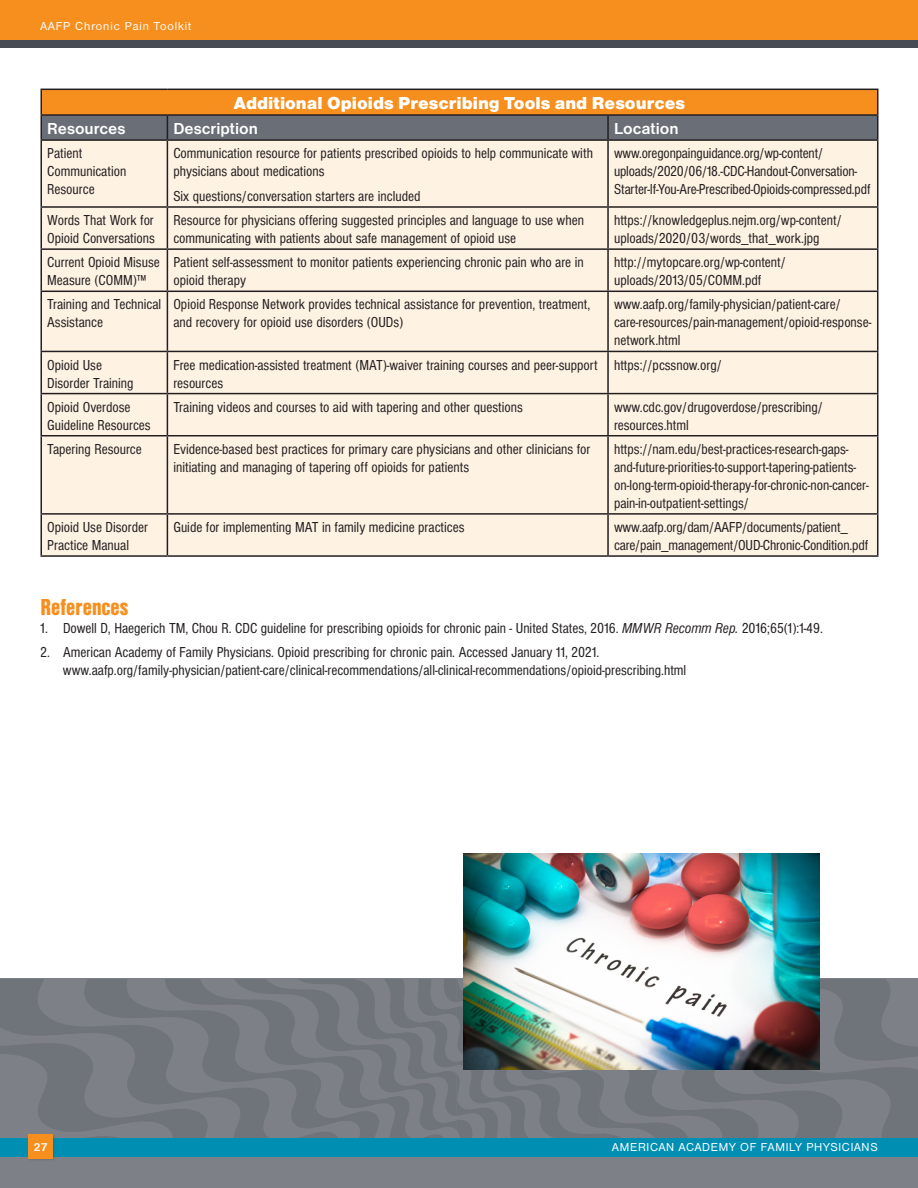
<style>
.page{position:relative;width:918px;height:1188px;background:#fff}
.page>*{position:absolute;margin:0;border:0;box-sizing:border-box;transform-origin:0 0}
.t1{font:24px "Nimbus San D Blac Cond";color:#f68f1e}
.t2{font:18px "Nimbus San D Blac";color:#fff}
.t3{font:700 16.5px "Nimbus San D";color:#fff}
.t4{font:condensed 15px/18px "Nimbus San D";color:#231f20}
.t5{font:12px "Nimbus San D";letter-spacing:.06em;color:#fff}
.t6{font:12px "Nimbus San D";letter-spacing:.08em;color:#fff}
.t7{font:700 12px "Nimbus San D";color:#fff}
.s1{font-style:italic}
</style>
<div class="page">
<div style="left:0;top:978px;width:918px;height:210px;background:linear-gradient(to right,#767b82,#757c83)"></div>
<img style="left:463px;top:853px;width:357px;height:216px">
<div style="left:0;top:1138px;width:918px;height:18px;background:#008fb3"></div>
<div style="left:28px;top:1134px;width:27px;height:28px;background:#231f20;opacity:.15"></div>
<div style="left:28px;top:1135px;width:25px;height:24px;background:#f68f1e"></div>
<div style="left:0;top:0;width:918px;height:48px;background:#f68f1e"></div>
<div style="left:0;top:40px;width:918px;height:8px;background:#464b54"></div>
<div style="left:42px;top:141px;width:835px;height:414px;background:#fef2e3"></div>
<hr style="left:40px;top:114px;width:127px;height:2px;background:#231f20">
<hr style="left:40px;top:116px;width:2px;height:23px;background:#231f20">
<hr style="left:40px;top:139px;width:127px;height:2px;background:#231f20">
<hr style="left:40px;top:141px;width:2px;height:65px;background:#231f20">
<hr style="left:167px;top:139px;width:441px;height:2px;background:#231f20">
<hr style="left:167px;top:141px;width:1px;height:65px;background:#231f20">
<hr style="left:608px;top:139px;width:270px;height:2px;background:#231f20">
<hr style="left:607px;top:141px;width:2px;height:65px;background:#231f20">
<hr style="left:877px;top:141px;width:1px;height:65px;background:#231f20">
<hr style="left:40px;top:206px;width:127px;height:2px;background:#231f20">
<hr style="left:40px;top:208px;width:2px;height:40px;background:#231f20">
<hr style="left:167px;top:206px;width:441px;height:2px;background:#231f20">
<hr style="left:167px;top:208px;width:1px;height:40px;background:#231f20">
<hr style="left:608px;top:206px;width:270px;height:2px;background:#231f20">
<hr style="left:607px;top:208px;width:2px;height:40px;background:#231f20">
<hr style="left:877px;top:208px;width:1px;height:40px;background:#231f20">
<hr style="left:40px;top:248px;width:127px;height:2px;background:#231f20">
<hr style="left:40px;top:250px;width:2px;height:41px;background:#231f20">
<hr style="left:167px;top:248px;width:441px;height:2px;background:#231f20">
<hr style="left:167px;top:250px;width:1px;height:41px;background:#231f20">
<hr style="left:608px;top:248px;width:270px;height:2px;background:#231f20">
<hr style="left:607px;top:250px;width:2px;height:41px;background:#231f20">
<hr style="left:877px;top:250px;width:1px;height:41px;background:#231f20">
<hr style="left:40px;top:291px;width:127px;height:1px;background:#231f20">
<hr style="left:40px;top:292px;width:2px;height:59px;background:#231f20">
<hr style="left:167px;top:291px;width:441px;height:1px;background:#231f20">
<hr style="left:167px;top:292px;width:1px;height:59px;background:#231f20">
<hr style="left:608px;top:291px;width:270px;height:1px;background:#231f20">
<hr style="left:607px;top:292px;width:2px;height:59px;background:#231f20">
<hr style="left:877px;top:292px;width:1px;height:59px;background:#231f20">
<hr style="left:40px;top:351px;width:127px;height:1px;background:#231f20">
<hr style="left:40px;top:352px;width:2px;height:41px;background:#231f20">
<hr style="left:167px;top:351px;width:441px;height:1px;background:#231f20">
<hr style="left:167px;top:352px;width:1px;height:41px;background:#231f20">
<hr style="left:608px;top:351px;width:270px;height:1px;background:#231f20">
<hr style="left:607px;top:352px;width:2px;height:41px;background:#231f20">
<hr style="left:877px;top:352px;width:1px;height:41px;background:#231f20">
<hr style="left:40px;top:393px;width:127px;height:1px;background:#231f20">
<hr style="left:40px;top:394px;width:2px;height:41px;background:#231f20">
<hr style="left:167px;top:393px;width:441px;height:1px;background:#231f20">
<hr style="left:167px;top:394px;width:1px;height:41px;background:#231f20">
<hr style="left:608px;top:393px;width:270px;height:1px;background:#231f20">
<hr style="left:607px;top:394px;width:2px;height:41px;background:#231f20">
<hr style="left:877px;top:394px;width:1px;height:41px;background:#231f20">
<hr style="left:40px;top:435px;width:127px;height:1px;background:#231f20">
<hr style="left:40px;top:436px;width:2px;height:77px;background:#231f20">
<hr style="left:167px;top:435px;width:441px;height:1px;background:#231f20">
<hr style="left:167px;top:436px;width:1px;height:77px;background:#231f20">
<hr style="left:608px;top:435px;width:270px;height:1px;background:#231f20">
<hr style="left:607px;top:436px;width:2px;height:77px;background:#231f20">
<hr style="left:877px;top:436px;width:1px;height:77px;background:#231f20">
<hr style="left:40px;top:513px;width:127px;height:2px;background:#231f20">
<hr style="left:40px;top:515px;width:2px;height:40px;background:#231f20">
<hr style="left:167px;top:513px;width:441px;height:2px;background:#231f20">
<hr style="left:167px;top:515px;width:1px;height:40px;background:#231f20">
<hr style="left:607px;top:515px;width:2px;height:40px;background:#231f20">
<hr style="left:40px;top:555px;width:127px;height:2px;background:#231f20">
<hr style="left:167px;top:555px;width:441px;height:2px;background:#231f20">
<hr style="left:40px;top:89px;width:127px;height:1px;background:#231f20">
<hr style="left:40px;top:90px;width:2px;height:24px;background:#231f20">
<hr style="left:167px;top:89px;width:441px;height:1px;background:#231f20">
<hr style="left:608px;top:89px;width:270px;height:1px;background:#231f20">
<svg style="left:41px;top:90px;width:837px;height:50px;background:#a97a47"></svg>
<hr style="left:608px;top:513px;width:270px;height:2px;background:#231f20">
<hr style="left:877px;top:515px;width:1px;height:40px;background:#231f20">
<hr style="left:608px;top:555px;width:270px;height:2px;background:#231f20">
<p class="t6" style="left:40px;top:19px;width:152px">AAFP Chronic Pain Toolkit</p>
<p class="t2" style="left:234px;top:93px;width:453px">Additional Opioids Prescribing Tools and Resources</p>
<p class="t3" style="left:47px;top:119px;width:80px">Resources</p>
<p class="t3" style="left:173px;top:119px;width:86px">Description</p>
<p class="t3" style="left:614px;top:119px;width:66px">Location</p>
<p class="t4" style="left:47px;top:144px;width:81px">Patient<br>Communication<br>Resource</p>
<p class="t4" style="left:173px;top:144px;width:421px">Communication resource for patients prescribed opioids to help communicate with physicians about medications</p>
<p class="t4" style="left:173px;top:187px;width:249px">Six questions/conversation starters are included</p>
<p class="t4" style="left:614px;top:144px;width:258px">www.oregonpainguidance.org/wp-content/ uploads/2020/06/18.-CDC-Handout-Conversation-<br>Starter-If-You-Are-Prescribed-Opioids-compressed.pdf</p>
<p class="t4" style="left:47px;top:211px;width:109px">Words That Work for<br>Opioid Conversations</p>
<p class="t4" style="left:173px;top:211px;width:412px">Resource for physicians offering suggested principles and language to use when communicating with patients about safe management of opioid use</p>
<p class="t4" style="left:614px;top:211px;width:229px">https://knowledgeplus.nejm.org/wp-content/ uploads/2020/03/words_that_work.jpg</p>
<p class="t4" style="left:47px;top:253px;width:114px">Current Opioid Misuse<br>Measure (COMM)™</p>
<p class="t4" style="left:173px;top:253px;width:412px">Patient self-assessment to monitor patients experiencing chronic pain who are in opioid therapy</p>
<p class="t4" style="left:614px;top:253px;width:173px">http://mytopcare.org/wp-content/ uploads/2013/05/COMM.pdf</p>
<p class="t4" style="left:47px;top:295px;width:116px">Training and Technical<br>Assistance</p>
<p class="t4" style="left:173px;top:295px;width:419px">Opioid Response Network provides technical assistance for prevention, treatment, and recovery for opioid use disorders (OUDs)</p>
<p class="t4" style="left:614px;top:295px;width:259px">www.aafp.org/family-physician/patient-care/ care-resources/pain-management/opioid-response&shy;network.html</p>
<p class="t4" style="left:47px;top:356px;width:88px">Opioid Use<br>Disorder Training</p>
<p class="t4" style="left:173px;top:356px;width:426px">Free medication-assisted treatment (MAT)-waiver training courses and peer-support resources</p>
<p class="t4" style="left:614px;top:356px;width:109px">https://pcssnow.org/</p>
<p class="t4" style="left:47px;top:398px;width:105px">Opioid Overdose<br>Guideline Resources</p>
<p class="t4" style="left:173px;top:398px;width:351px">Training videos and courses to aid with tapering and other questions</p>
<p class="t4" style="left:614px;top:398px;width:210px">www.cdc.gov/drugoverdose/prescribing/ resources.html</p>
<p class="t4" style="left:47px;top:440px;width:96px">Tapering Resource</p>
<p class="t4" style="left:173px;top:440px;width:418px">Evidence-based best practices for primary care physicians and other clinicians for initiating and managing of tapering off opioids for patients</p>
<p class="t4" style="left:614px;top:440px;width:256px">https://nam.edu/best-practices-research-gaps&shy;and-future-priorities-to-support-tapering-patients&shy;on-long-term-opioid-therapy-for-chronic-non-cancer&shy;pain-in-outpatient-settings/</p>
<p class="t4" style="left:47px;top:518px;width:102px">Opioid Use Disorder<br>Practice Manual</p>
<p class="t4" style="left:173px;top:518px;width:293px">Guide for implementing MAT in family medicine practices</p>
<p class="t4" style="left:614px;top:518px;width:256px">www.aafp.org/dam/AAFP/documents/patient_ care/pain_management/OUD-Chronic-Condition.pdf</p>
<p class="t1" style="left:40px;top:593px;width:89px">References</p>
<p class="t4" style="left:40px;top:619px;width:784px">1. Dowell D, Haegerich TM, Chou R. CDC guideline for prescribing opioids for chronic pain - United States, 2016. <span class="s1">MMWR Recomm Rep.</span> 2016;65(1):1-49.</p>
<p class="t4" style="left:63px;top:643px;width:625px;text-indent:-22px">2. American Academy of Family Physicians. Opioid prescribing for chronic pain. Accessed January 11, 2021. www.aafp.org/family-physician/patient-care/clinical-recommendations/all-clinical-recommendations/opioid-prescribing.html</p>
<p class="t7" style="left:34px;top:1140px;width:15px">27</p>
<p class="t5" style="left:612px;top:1140px;width:267px">AMERICAN ACADEMY OF FAMILY PHYSICIANS</p>
</div>
